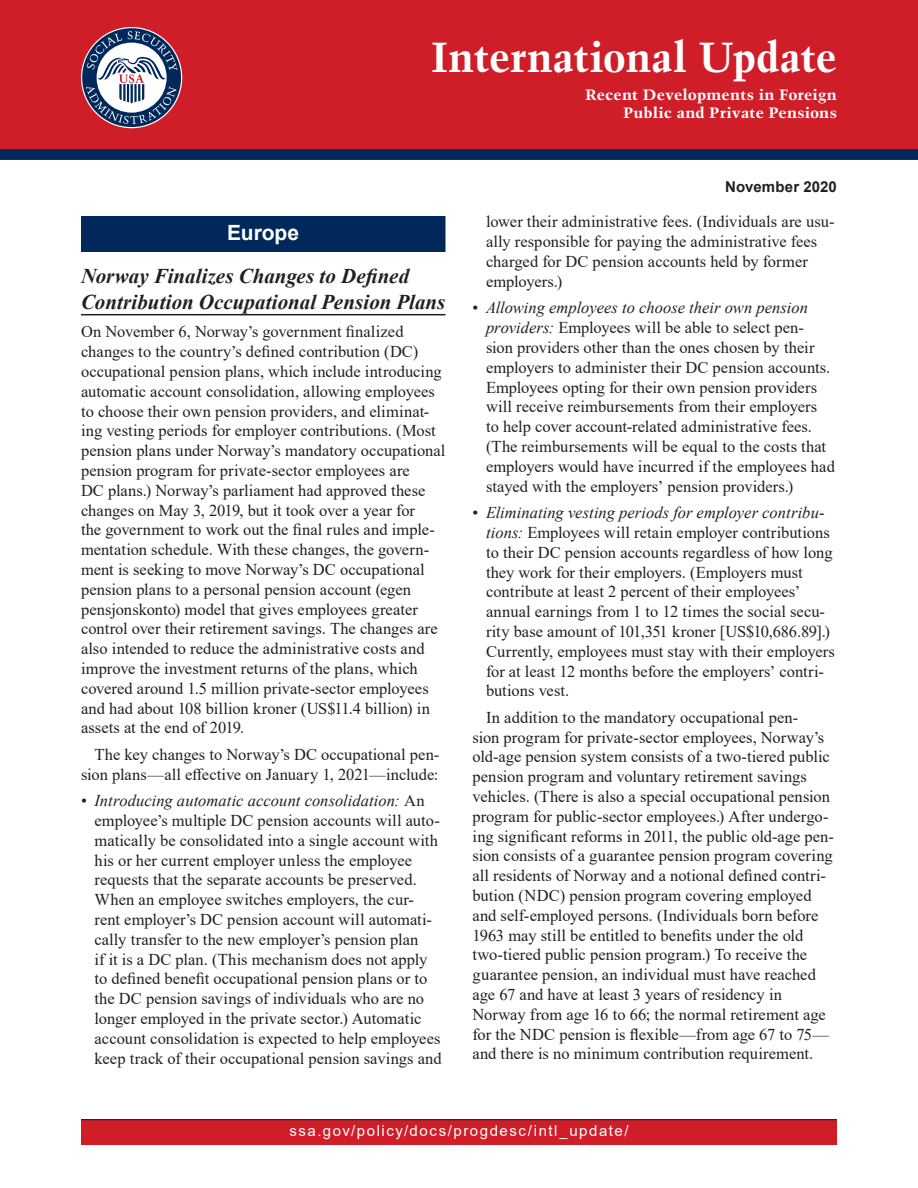
<style>
.page{position:relative;width:918px;height:1188px;background:#fff}
.page>*{position:absolute;margin:0;border:0;box-sizing:border-box;transform-origin:0 0}
.t1{font:700 42px "Trump Mediaeval";color:#fff}
.Heading2{font:italic 700 21px/25.2px "Times New Roman";color:#231f20}
.Heading1__Section{font:700 21px "Arial";color:#fff}
.ParaFirst{font:16.5px/19.8px "Times New Roman";color:#231f20}
.Para{font:16.5px/19.8px "Times New Roman";color:#231f20;text-align:right}
.t2{font:700 15px/18px "Trump Mediaeval";letter-spacing:.005em;color:#fff;text-align:right;scale:1.1 1}
.t3{font:15px "Arial";letter-spacing:.105em;color:#fff}
.t4{font:700 15px "Arial";letter-spacing:.01em;color:#231f20}
.s1{font-style:italic}
</style>
<div class="page">
<div style="left:0;top:0;width:918px;height:160px;background:#d01e29"></div>
<div style="left:0;top:149px;width:918px;height:11px;background:#00285b"></div>
<div style="left:81px;top:1119px;width:756px;height:26px;background:#d01e29"></div>
<hr style="left:81px;top:1119px;width:756px;height:1px;background:#231f20">
<div style="left:82px;top:28px;width:99px;height:99px;background:#00285b;border-radius:50%"></div>
<svg style="left:86px;top:31px;width:91px;height:93px"></svg>
<div style="left:81px;top:216px;width:365px;height:36px;background:#00285b"></div>
<hr style="left:81px;top:314px;width:365px;height:1px;background:#231f20">
<h1 class="t1" style="left:431px;top:31px;width:407px">International Update</h1>
<p class="t2" style="left:585px;top:86px;width:231px">Recent Developments in Foreign<br>Public and Private Pensions</p>
<p class="Heading1__Section" style="left:227px;top:218px;width:74px">Europe</p>
<p class="Heading2" style="left:81px;top:263px;width:366px">Norway Finalizes Changes to Defined<br>Contribution Occupational Pension Plans</p>
<p class="ParaFirst" style="left:81px;top:321px;width:366px">On November 6, Norway’s government finalized changes to the country’s defined contribution (DC) occupational pension plans, which include introducing automatic account consolidation, allowing employees to choose their own pension providers, and eliminat&shy;ing vesting periods for employer contributions. (Most pension plans under Norway’s mandatory occupational pension program for private-sector employees are<br>DC plans.) Norway’s parliament had approved these changes on May 3, 2019, but it took over a year for<br>the government to work out the final rules and imple&shy;mentation schedule. With these changes, the govern&shy;ment is seeking to move Norway’s DC occupational pension plans to a personal pension account (egen pensjonskonto) model that gives employees greater control over their retirement savings. The changes are also intended to reduce the administrative costs and improve the investment returns of the plans, which covered around 1.5 million private-sector employees and had about 108 billion kroner (US$11.4 billion) in assets at the end of 2019.</p>
<p class="Para" style="left:81px;top:744px;width:360px">The key changes to Norway’s DC occupational pen&shy;sion plans—all effective on January 1, 2021—include:</p>
<p class="ParaFirst" style="left:94px;top:790px;width:349px;text-indent:-14px">• <span class="s1">Introducing automatic account consolidation:</span> An employee’s multiple DC pension accounts will auto&shy;matically be consolidated into a single account with his or her current employer unless the employee requests that the separate accounts be preserved.<br>When an employee switches employers, the cur&shy;rent employer’s DC pension account will automati&shy;cally transfer to the new employer’s pension plan<br>if it is a DC plan. (This mechanism does not apply to defined benefit occupational pension plans or to the DC pension savings of individuals who are no longer employed in the private sector.) Automatic account consolidation is expected to help employees keep track of their occupational pension savings and</p>
<p class="t4" style="left:725px;top:176px;width:113px">November 2020</p>
<p class="ParaFirst" style="left:486px;top:211px;width:350px">lower their administrative fees. (Individuals are usu&shy;ally responsible for paying the administrative fees charged for DC pension accounts held by former employers.)</p>
<p class="ParaFirst" style="left:486px;top:297px;width:351px;text-indent:-14px">• <span class="s1">Allowing employees to choose their own pension providers:</span> Employees will be able to select pen&shy;sion providers other than the ones chosen by their employers to administer their DC pension accounts.<br>Employees opting for their own pension providers will receive reimbursements from their employers<br>to help cover account-related administrative fees. (The reimbursements will be equal to the costs that employers would have incurred if the employees had stayed with the employers’ pension providers.)</p>
<p class="ParaFirst" style="left:486px;top:502px;width:350px;text-indent:-14px">• <span class="s1">Eliminating vesting periods for employer contribu&shy;tions:</span> Employees will retain employer contributions to their DC pension accounts regardless of how long they work for their employers. (Employers must contribute at least 2 percent of their employees’ annual earnings from 1 to 12 times the social secu&shy;rity base amount of 101,351 kroner [US$10,686.89].)<br>Currently, employees must stay with their employers for at least 12 months before the employers’ contri&shy;butions vest.</p>
<p class="Para" style="left:472px;top:707px;width:363px;text-align:left;text-indent:14px">In addition to the mandatory occupational pen-<br>sion program for private-sector employees, Norway’s old-age pension system consists of a two-tiered public pension program and voluntary retirement savings vehicles. (There is also a special occupational pension program for public-sector employees.) After undergo&shy;ing significant reforms in 2011, the public old-age pen&shy;sion consists of a guarantee pension program covering all residents of Norway and a notional defined contri&shy;bution (NDC) pension program covering employed and self-employed persons. (Individuals born before 1963 may still be entitled to benefits under the old two-tiered public pension program.) To receive the guarantee pension, an individual must have reached age 67 and have at least 3 years of residency in Norway from age 16 to 66; the normal retirement age for the NDC pension is flexible—from age 67 to 75— and there is no minimum contribution requirement.</p>
<p class="t3" style="left:289px;top:1121px;width:341px">ssa.gov/policy/docs/progdesc/intl_update/</p>
</div>
